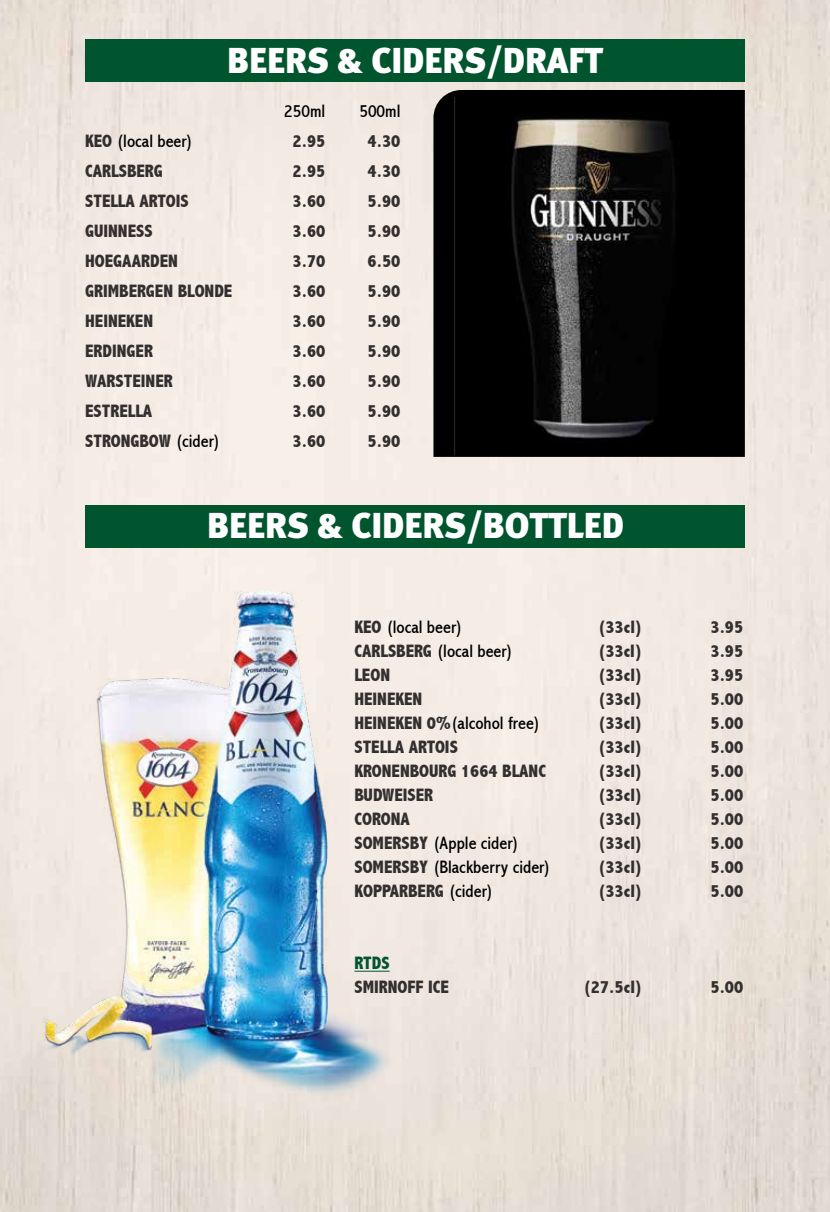
<style>
.page{position:relative;width:830px;height:1212px;background:#fff}
.page>*{position:absolute;margin:0;border:0;box-sizing:border-box;transform-origin:0 0}
.t1{font:36px "Meta Black Cyr LF";color:#fff}
.t2{font:800 condensed 18px "Abadi";color:#332f2f}
.t3{font:condensed 18px "Abadi";color:#000}
.t4{font:800 condensed 18px "Abadi";color:#00552e}
.s1{font-weight:800;color:#332f2f}
.s2{font-weight:400;color:#000}
</style>
<div class="page">
<img style="left:0;top:0;width:829px;height:1212px">
<img style="left:34px;top:591px;width:360px;height:510px">
<div style="left:85px;top:505px;width:659px;height:42px;background:#00552e"></div>
<div style="left:85px;top:39px;width:659px;height:43px;background:#00552e"></div>
<hr style="left:354px;top:971px;width:35px;height:1px;background:#00552e">
<div style="left:433px;top:90px;width:311px;height:367px;background:#000"></div>
<img style="left:454px;top:97px;width:269px;height:357px">
<h1 class="t1" style="left:227px;top:40px;width:377px">BEERS &amp; CIDERS/DRAFT</h1>
<p class="t3" style="left:284px;top:100px;width:43px">250ml</p>
<p class="t3" style="left:359px;top:100px;width:43px">500ml</p>
<p class="t3" style="left:85px;top:130px;width:110px"><span class="s1">KEO</span> (local beer)</p>
<p class="t2" style="left:292px;top:130px;width:34px">2.95</p>
<p class="t2" style="left:367px;top:130px;width:34px">4.30</p>
<p class="t2" style="left:85px;top:160px;width:79px">CARLSBERG</p>
<p class="t2" style="left:292px;top:160px;width:34px">2.95</p>
<p class="t2" style="left:367px;top:160px;width:34px">4.30</p>
<p class="t2" style="left:85px;top:190px;width:105px">STELLA ARTOIS</p>
<p class="t2" style="left:292px;top:190px;width:34px">3.60</p>
<p class="t2" style="left:367px;top:190px;width:34px">5.90</p>
<p class="t2" style="left:85px;top:220px;width:69px">GUINNESS</p>
<p class="t2" style="left:292px;top:220px;width:34px">3.60</p>
<p class="t2" style="left:367px;top:220px;width:34px">5.90</p>
<p class="t2" style="left:85px;top:250px;width:94px">HOEGAARDEN</p>
<p class="t2" style="left:292px;top:250px;width:34px">3.70</p>
<p class="t2" style="left:367px;top:250px;width:34px">6.50</p>
<p class="t2" style="left:85px;top:280px;width:149px">GRIMBERGEN BLONDE</p>
<p class="t2" style="left:292px;top:280px;width:34px">3.60</p>
<p class="t2" style="left:367px;top:280px;width:34px">5.90</p>
<p class="t2" style="left:85px;top:310px;width:69px">HEINEKEN</p>
<p class="t2" style="left:292px;top:310px;width:34px">3.60</p>
<p class="t2" style="left:367px;top:310px;width:34px">5.90</p>
<p class="t2" style="left:85px;top:340px;width:69px">ERDINGER</p>
<p class="t2" style="left:292px;top:340px;width:34px">3.60</p>
<p class="t2" style="left:367px;top:340px;width:34px">5.90</p>
<p class="t2" style="left:85px;top:370px;width:89px">WARSTEINER</p>
<p class="t2" style="left:292px;top:370px;width:34px">3.60</p>
<p class="t2" style="left:367px;top:370px;width:34px">5.90</p>
<p class="t2" style="left:85px;top:400px;width:69px">ESTRELLA</p>
<p class="t2" style="left:292px;top:400px;width:34px">3.60</p>
<p class="t2" style="left:367px;top:400px;width:34px">5.90</p>
<p class="t2" style="left:85px;top:430px;width:137px">STRONGBOW <span class="s2">(cider)</span></p>
<p class="t2" style="left:292px;top:430px;width:34px">3.60</p>
<p class="t2" style="left:367px;top:430px;width:34px">5.90</p>
<h1 class="t1" style="left:207px;top:504px;width:418px">BEERS &amp; CIDERS/BOTTLED</h1>
<p class="t3" style="left:354px;top:617px;width:110px"><span class="s1">KEO</span> (local beer)</p>
<p class="t2" style="left:597px;top:617px;width:46px">(33cl)</p>
<p class="t2" style="left:710px;top:617px;width:34px">3.95</p>
<p class="t3" style="left:354px;top:641px;width:160px"><span class="s1">CARLSBERG</span> (local beer)</p>
<p class="t2" style="left:597px;top:641px;width:46px">(33cl)</p>
<p class="t2" style="left:710px;top:641px;width:34px">3.95</p>
<p class="t2" style="left:354px;top:665px;width:37px">LEON</p>
<p class="t2" style="left:597px;top:665px;width:46px">(33cl)</p>
<p class="t2" style="left:710px;top:665px;width:34px">3.95</p>
<p class="t2" style="left:354px;top:689px;width:69px">HEINEKEN</p>
<p class="t2" style="left:597px;top:689px;width:46px">(33cl)</p>
<p class="t2" style="left:710px;top:689px;width:34px">5.00</p>
<p class="t3" style="left:354px;top:713px;width:188px"><span class="s1">HEINEKEN 0%</span>(alcohol free)</p>
<p class="t2" style="left:597px;top:713px;width:46px">(33cl)</p>
<p class="t2" style="left:710px;top:713px;width:34px">5.00</p>
<p class="t2" style="left:354px;top:737px;width:105px">STELLA ARTOIS</p>
<p class="t2" style="left:597px;top:737px;width:46px">(33cl)</p>
<p class="t2" style="left:710px;top:737px;width:34px">5.00</p>
<p class="t2" style="left:354px;top:761px;width:193px">KRONENBOURG 1664 BLANC</p>
<p class="t2" style="left:597px;top:761px;width:46px">(33cl)</p>
<p class="t2" style="left:710px;top:761px;width:34px">5.00</p>
<p class="t2" style="left:354px;top:785px;width:80px">BUDWEISER</p>
<p class="t2" style="left:597px;top:785px;width:46px">(33cl)</p>
<p class="t2" style="left:710px;top:785px;width:34px">5.00</p>
<p class="t2" style="left:354px;top:809px;width:57px">CORONA</p>
<p class="t2" style="left:597px;top:809px;width:46px">(33cl)</p>
<p class="t2" style="left:710px;top:809px;width:34px">5.00</p>
<p class="t3" style="left:354px;top:833px;width:166px"><span class="s1">SOMERSBY</span> (Apple cider)</p>
<p class="t2" style="left:597px;top:833px;width:46px">(33cl)</p>
<p class="t2" style="left:710px;top:833px;width:34px">5.00</p>
<p class="t3" style="left:354px;top:857px;width:198px"><span class="s1">SOMERSBY</span> (Blackberry cider)</p>
<p class="t2" style="left:597px;top:857px;width:46px">(33cl)</p>
<p class="t2" style="left:710px;top:857px;width:34px">5.00</p>
<p class="t2" style="left:354px;top:881px;width:140px">KOPPARBERG <span class="s2">(cider)</span></p>
<p class="t2" style="left:597px;top:881px;width:46px">(33cl)</p>
<p class="t2" style="left:710px;top:881px;width:34px">5.00</p>
<p class="t4" style="left:354px;top:953px;width:37px">RTDS</p>
<p class="t2" style="left:354px;top:977px;width:96px">SMIRNOFF ICE</p>
<p class="t2" style="left:583px;top:977px;width:61px">(27.5cl)</p>
<p class="t2" style="left:710px;top:977px;width:34px">5.00</p>
</div>
